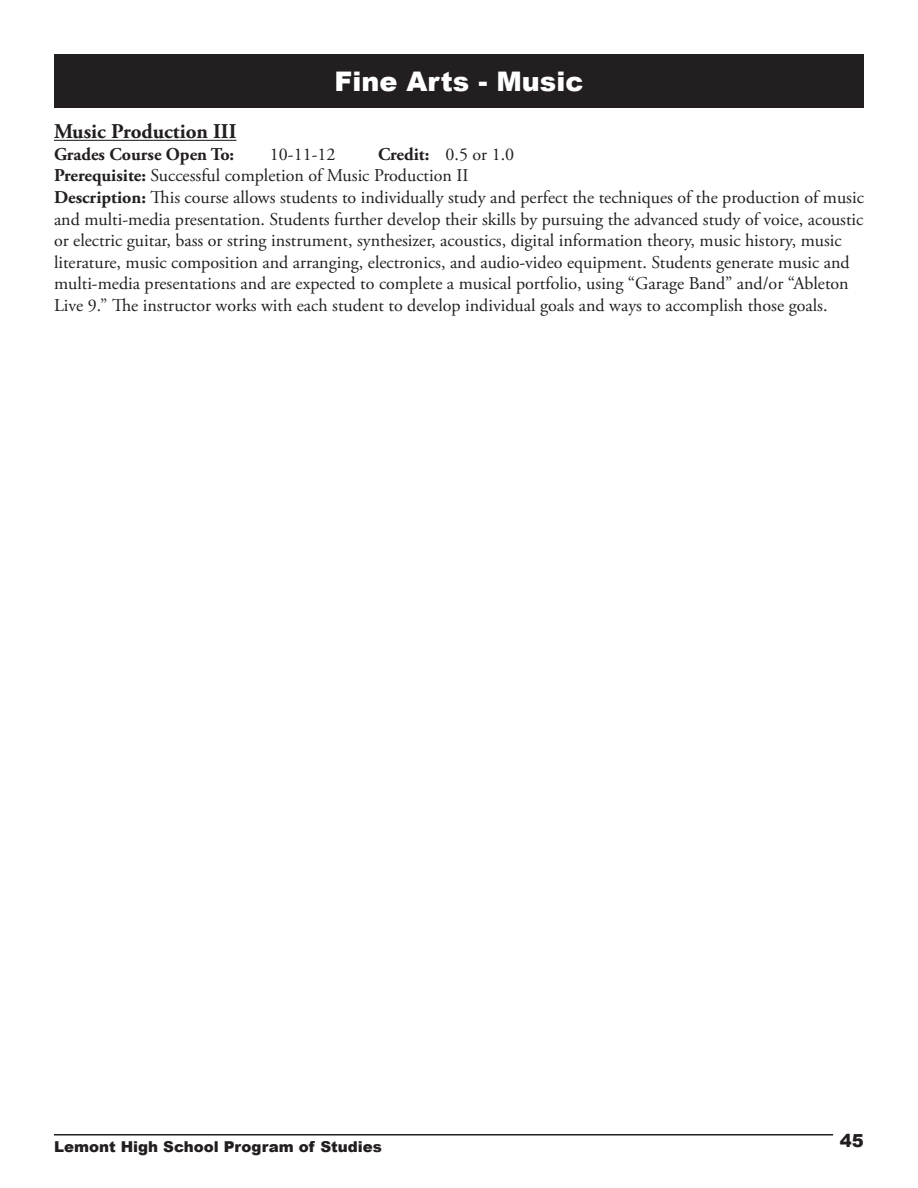
<style>
.page{position:relative;width:918px;height:1188px;background:#fff}
.page>*{position:absolute;margin:0;border:0;box-sizing:border-box;transform-origin:0 0}
.t1{font:900 27px "Arial";color:#fff}
.t2{font:700 21px "Adobe Garamond Pro";color:#231f20}
.t3{font:18px/21.6px "Adobe Garamond Pro";color:#231f20}
.t4{font:700 18px "Adobe Garamond Pro";color:#231f20}
.t5{font:900 18px "Arial";color:#231f20}
.t6{font:900 15px "Arial";color:#231f20}
.s1{font-weight:700}
</style>
<div class="page">
<hr style="left:54px;top:1134px;width:779px;height:2px;background:#231f20">
<div style="left:54px;top:54px;width:810px;height:54px;background:#231f20"></div>
<hr style="left:54px;top:140px;width:183px;height:1px;background:#231f20">
<h1 class="t1" style="left:335px;top:61px;width:250px">Fine Arts - Music</h1>
<p class="t2" style="left:54px;top:119px;width:184px">Music Production III</p>
<p class="t4" style="left:54px;top:144px;width:182px">Grades Course Open To:</p>
<p class="t3" style="left:270px;top:144px;width:67px">10-11-12</p>
<p class="t3" style="left:54px;top:144px;width:811px;text-indent:324px"><span class="s1">Credit:</span> 0.5 or 1.0<br><span class="s1">Prerequisite:</span> Successful completion of Music Production II<br><span class="s1">Description:</span> This course allows students to individually study and perfect the techniques of the production of music and multi-media presentation. Students further develop their skills by pursuing the advanced study of voice, acoustic or electric guitar, bass or string instrument, synthesizer, acoustics, digital information theory, music history, music literature, music composition and arranging, electronics, and audio-video equipment. Students generate music and multi-media presentations and are expected to complete a musical portfolio, using “Garage Band” and/or “Ableton Live 9.” The instructor works with each student to develop individual goals and ways to accomplish those goals.</p>
<p class="t6" style="left:54px;top:1136px;width:330px">Lemont High School Program of Studies</p>
<p class="t5" style="left:840px;top:1127px;width:26px">45</p>
</div>
